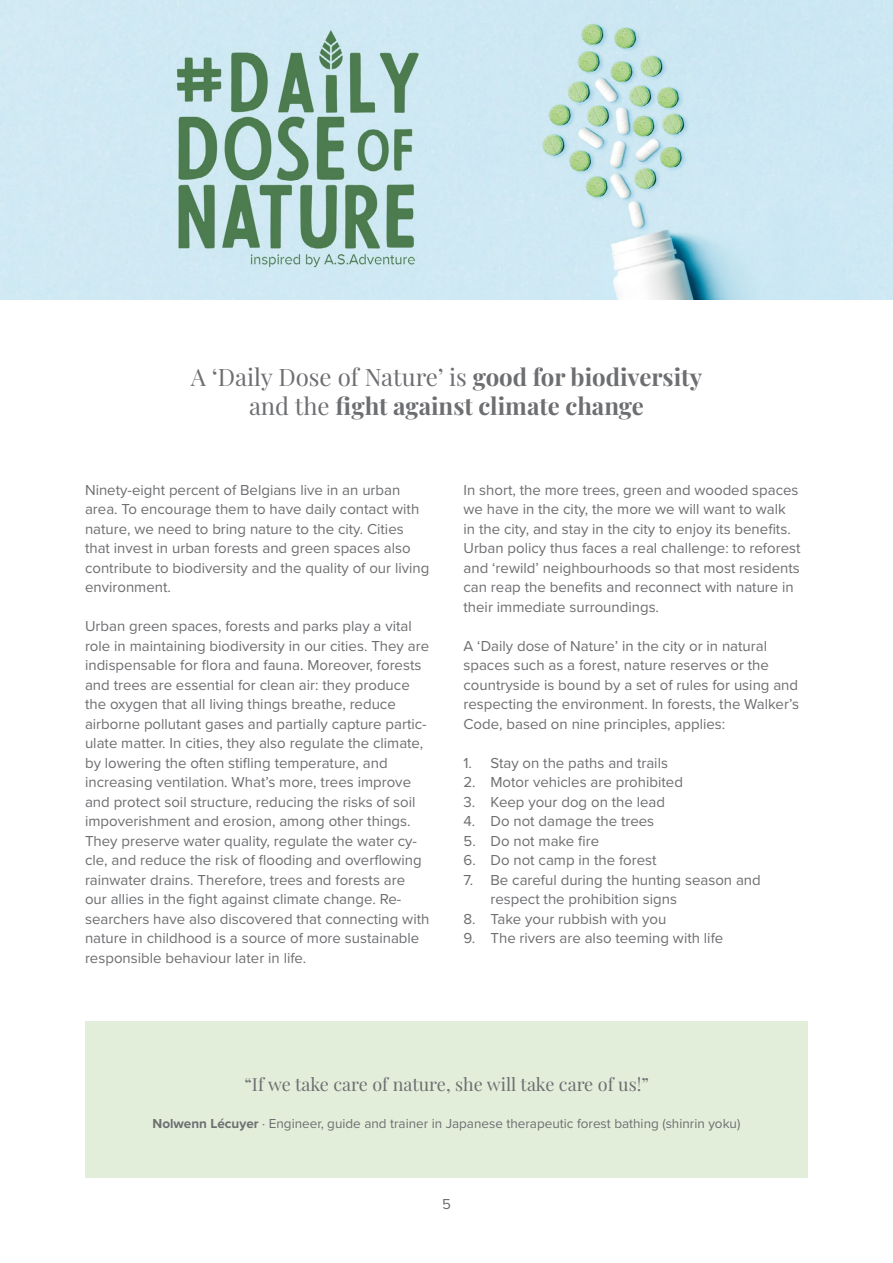
<style>
.page{position:relative;width:893px;height:1263px;background:#fff}
.page>*{position:absolute;margin:0;border:0;box-sizing:border-box;transform-origin:0 0}
.t1{font:700 24px/28.8px "Playfair Display";color:#6d6e71;text-align:center}
.t2{font:18px "Playfair Display";color:#6d6e71}
.t3{font:15px/19.5px "Proxima Nova";color:#6d6e71}
.t4{font:13.5px "Proxima Nova";color:#6d6e71}
.s1{font-weight:400}
.s2{font-weight:700}
</style>
<div class="page">
<img style="left:0;top:0;width:893px;height:300px">
<div style="left:85px;top:1021px;width:723px;height:157px;background:#e2eeda"></div>
<h1 class="t1" style="left:191px;top:360px;width:513px"><span class="s1">A ‘Daily Dose of Nature’ is</span> good for biodiversity <span class="s1">and the</span> fight against climate change</h1>
<p class="t3" style="left:85px;top:479px;width:346px">Ninety-eight percent of Belgians live in an urban area. To encourage them to have daily contact with nature, we need to bring nature to the city. Cities that invest in urban forests and green spaces also contribute to biodiversity and the quality of our living environment.</p>
<p class="t3" style="left:85px;top:616px;width:346px">Urban green spaces, forests and parks play a vital role in maintaining biodiversity in our cities. They are indispensable for flora and fauna. Moreover, forests and trees are essential for clean air: they produce the oxygen that all living things breathe, reduce airborne pollutant gases and partially capture partic&shy;ulate matter. In cities, they also regulate the climate, by lowering the often stifling temperature, and increasing ventilation. What’s more, trees improve and protect soil structure, reducing the risks of soil impoverishment and erosion, among other things.<br>They preserve water quality, regulate the water cy&shy;cle, and reduce the risk of flooding and overflowing rainwater drains. Therefore, trees and forests are our allies in the fight against climate change. Re&shy;searchers have also discovered that connecting with nature in childhood is a source of more sustainable responsible behaviour later in life.</p>
<p class="t3" style="left:463px;top:479px;width:338px">In short, the more trees, green and wooded spaces we have in the city, the more we will want to walk in the city, and stay in the city to enjoy its benefits.<br>Urban policy thus faces a real challenge: to reforest and ‘rewild’ neighbourhoods so that most residents can reap the benefits and reconnect with nature in their immediate surroundings.</p>
<p class="t3" style="left:463px;top:635px;width:337px">A ‘Daily dose of Nature’ in the city or in natural spaces such as a forest, nature reserves or the countryside is bound by a set of rules for using and respecting the environment. In forests, the Walker’s Code, based on nine principles, applies:</p>
<p class="t3" style="left:463px;top:752px;width:206px">1. Stay on the paths and trails</p>
<p class="t3" style="left:463px;top:772px;width:221px">2. Motor vehicles are prohibited</p>
<p class="t3" style="left:463px;top:791px;width:203px">3. Keep your dog on the lead</p>
<p class="t3" style="left:463px;top:811px;width:192px">4. Do not damage the trees</p>
<p class="t3" style="left:463px;top:830px;width:137px">5. Do not make fire</p>
<p class="t3" style="left:463px;top:850px;width:195px">6. Do not camp in the forest</p>
<p class="t3" style="left:490px;top:869px;width:272px;text-indent:-27px">7. Be careful during the hunting season and respect the prohibition signs</p>
<p class="t3" style="left:463px;top:908px;width:204px">8. Take your rubbish with you</p>
<p class="t3" style="left:463px;top:928px;width:261px">9. The rivers are also teeming with life</p>
<p class="t2" style="left:244px;top:1070px;width:406px">“If we take care of nature, she will take care of us!”</p>
<p class="t4" style="left:153px;top:1113px;width:589px"><span class="s2">Nolwenn Lécuyer</span> · Engineer, guide and trainer in Japanese therapeutic forest bathing (shinrin yoku)</p>
<p class="t3" style="left:442px;top:1193px;width:10px">5</p>
</div>
